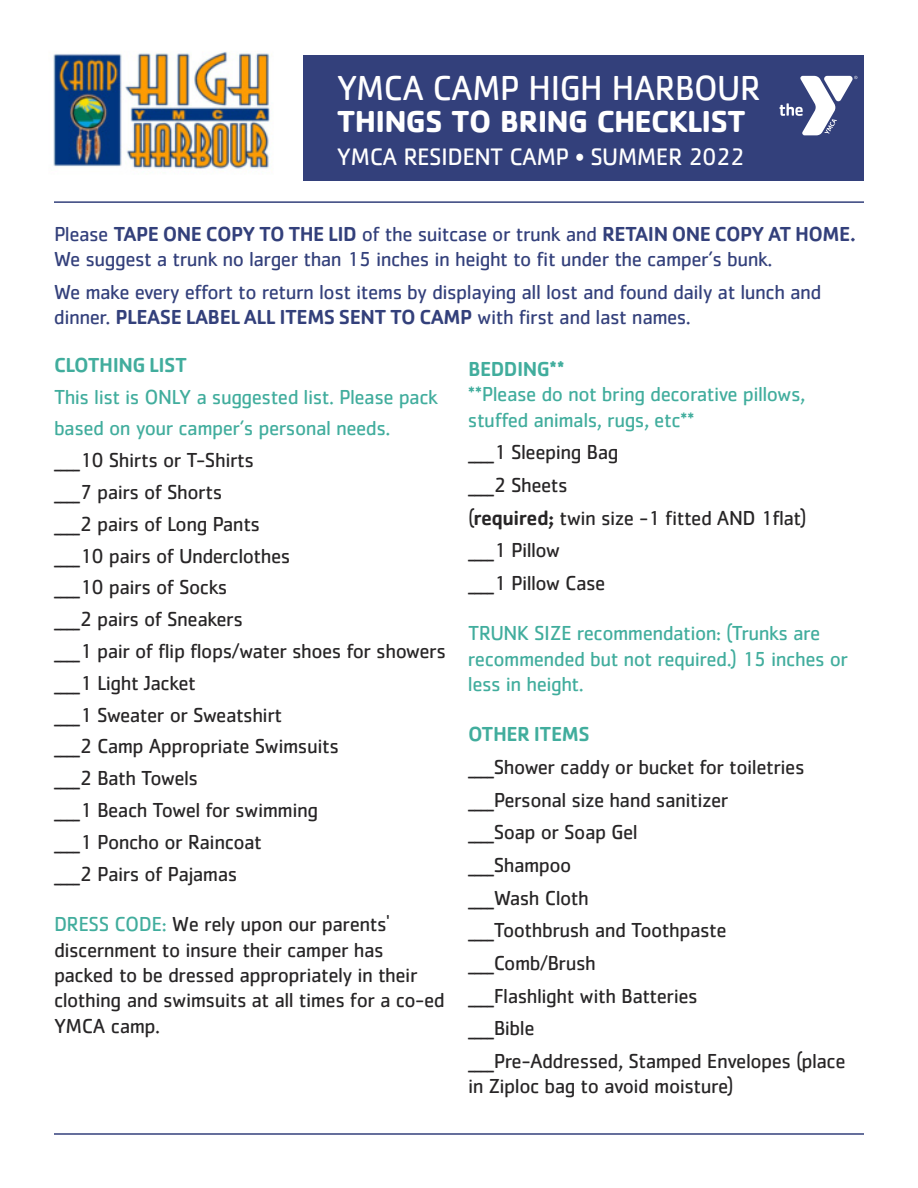
<style>
.page{position:relative;width:918px;height:1188px;background:#fff}
.page>*{position:absolute;margin:0;border:0;box-sizing:border-box;transform-origin:0 0}
.t1{font:36px "Cachet";letter-spacing:-.025em;color:#fff}
.t2{font:700 31.5px "Cachet";letter-spacing:-.025em;color:#fff}
.t3{font:24.75px "Cachet";letter-spacing:-.025em;color:#fff}
.t4{font:21px/31.8px "Cachet";letter-spacing:-.025em;color:#272526}
.t5{font:21px/25.2px "Cachet";letter-spacing:-.025em;color:#33407b}
.t6{font:21px/25.2px "Cachet";letter-spacing:-.025em;color:#41ad9d}
.t7{font:500 21px "Cachet";letter-spacing:-.025em;color:#41ad9d}
.s1{font-weight:500}
.s2{font-weight:500;color:#41ad9d}
.s3{color:#41ad9d}
</style>
<div class="page">
<img style="left:53px;top:51px;width:217px;height:118px">
<hr style="left:54px;top:201px;width:810px;height:2px;background:#33407b">
<hr style="left:54px;top:1133px;width:810px;height:2px;background:#33407b">
<div style="left:303px;top:56px;width:560px;height:125px;background:#33407b"></div>
<svg style="left:780px;top:76px;width:77px;height:59px"></svg>
<p class="t1" style="left:337px;top:76px;width:425px">YMCA CAMP HIGH HARBOUR</p>
<p class="t2" style="left:337px;top:102px;width:410px">THINGS TO BRING CHECKLIST</p>
<p class="t3" style="left:337px;top:148px;width:409px">YMCA RESIDENT CAMP • SUMMER 2022</p>
<p class="t5" style="left:54px;top:224px;width:804px">Please <span class="s1">TAPE ONE COPY TO THE LID</span> of the suitcase or trunk and <span class="s1">RETAIN ONE COPY AT HOME.<br></span>We suggest a trunk no larger than 15 inches in height to fit under the camper’s bunk.</p>
<p class="t5" style="left:54px;top:282px;width:769px">We make every effort to return lost items by displaying all lost and found daily at lunch and dinner. <span class="s1">PLEASE LABEL ALL ITEMS SENT TO CAMP</span> with first and last names.</p>
<p class="t4" style="left:54px;top:351px;width:393px"><span class="s2">CLOTHING LIST<br></span><span class="s3">This list is ONLY a suggested list. Please pack based on your camper’s personal needs.<br></span>____10 Shirts or T-Shirts<br>____7 pairs of Shorts<br>____2 pairs of Long Pants<br>____10 pairs of Underclothes<br>____10 pairs of Socks<br>____2 pairs of Sneakers<br>____1 pair of flip flops/water shoes for showers ____1 Light Jacket<br>____1 Sweater or Sweatshirt<br>____2 Camp Appropriate Swimsuits<br>____2 Bath Towels<br>____1 Beach Towel for swimming<br>____1 Poncho or Raincoat<br>____2 Pairs of Pajamas</p>
<p class="t4" style="left:54px;top:914px;width:392px;line-height:25.3px"><span class="s3">DRESS CODE:</span> We rely upon our parents' discernment to insure their camper has packed to be dressed appropriately in their clothing and swimsuits at all times for a co-ed YMCA camp.</p>
<p class="t7" style="left:468px;top:357px;width:98px">BEDDING**</p>
<p class="t6" style="left:468px;top:384px;width:339px">**Please do not bring decorative pillows, stuffed animals, rugs, etc**</p>
<p class="t4" style="left:468px;top:438px;width:152px">____1 Sleeping Bag</p>
<p class="t4" style="left:468px;top:471px;width:101px">____2 Sheets</p>
<p class="t4" style="left:468px;top:504px;width:340px">(<span class="s1">required;</span> twin size -1 fitted AND 1flat)</p>
<p class="t4" style="left:468px;top:537px;width:94px">____1 Pillow</p>
<p class="t4" style="left:468px;top:569px;width:139px">____1 Pillow Case</p>
<p class="t6" style="left:468px;top:623px;width:382px">TRUNK SIZE recommendation: (Trunks are recommended but not required.) 15 inches or less in height.</p>
<p class="t7" style="left:468px;top:722px;width:123px">OTHER ITEMS</p>
<p class="t4" style="left:468px;top:753px;width:338px">____Shower caddy or bucket for toiletries</p>
<p class="t4" style="left:468px;top:786px;width:262px">____Personal size hand sanitizer</p>
<p class="t4" style="left:468px;top:819px;width:171px">____Soap or Soap Gel</p>
<p class="t4" style="left:468px;top:851px;width:105px">____Shampoo</p>
<p class="t4" style="left:468px;top:884px;width:122px">____Wash Cloth</p>
<p class="t4" style="left:468px;top:917px;width:260px">____Toothbrush and Toothpaste</p>
<p class="t4" style="left:468px;top:949px;width:130px">____Comb/Brush</p>
<p class="t4" style="left:468px;top:982px;width:231px">____Flashlight with Batteries</p>
<p class="t4" style="left:468px;top:1015px;width:68px">____Bible</p>
<p class="t4" style="left:468px;top:1051px;width:379px;line-height:25.2px">____Pre-Addressed, Stamped Envelopes (place in Ziploc bag to avoid moisture)</p>
</div>
